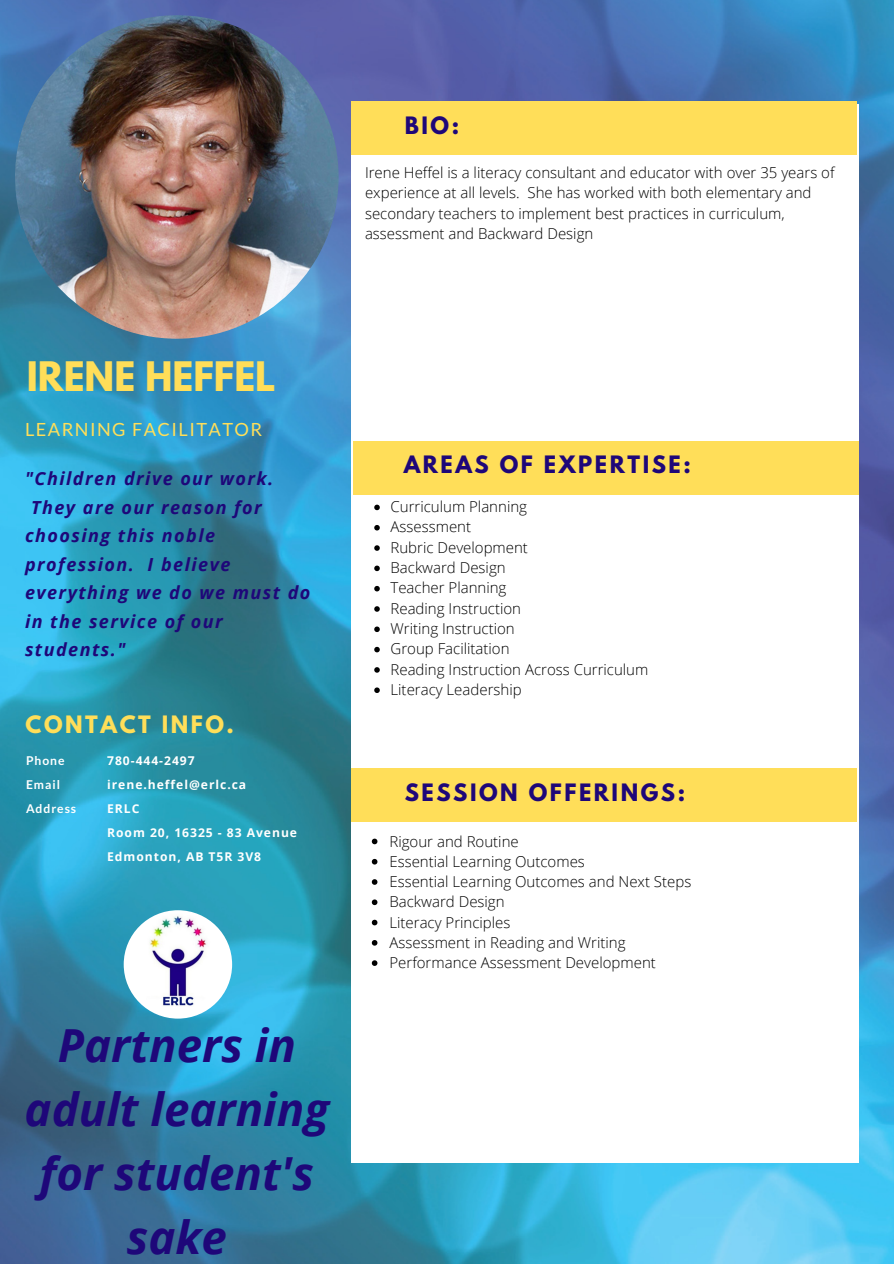
<style>
.page{position:relative;width:894px;height:1264px;background:#fff}
.page>*{position:absolute;margin:0;border:0;box-sizing:border-box;transform-origin:0 0}
.t1{font:italic 700 45.6px/63.8px "Open Sans";color:#1e0779;text-align:center}
.t2{font:700 36px "League Spartan";color:#ffde59}
.t3{font:700 21.15px "League Spartan";letter-spacing:.12em;color:#1e0779}
.t4{font:700 21.15px "League Spartan";letter-spacing:.12em;color:#ffde59}
.t5{font:18.15px "Lato";letter-spacing:.08em;color:#ffde59}
.t6{font:italic 700 18px "Open Sans";letter-spacing:.08em;color:#1e0779}
.t7{font:300 15px/20.2px "Open Sans";color:#000}
.t8{font:700 12.15px/24.2px "Open Sans";letter-spacing:.08em;color:#fff}
.t9{font:700 12.15px/24.2px "Lato";letter-spacing:.08em;color:#fff}
</style>
<div class="page">
<img style="left:0;top:0;width:893px;height:1263px">
<div style="left:351px;top:104px;width:507px;height:1058px;background:#fff"></div>
<div style="left:352px;top:441px;width:506px;height:53px;background:#ffde59"></div>
<div style="left:351px;top:101px;width:506px;height:53px;background:#ffde59"></div>
<div style="left:351px;top:768px;width:506px;height:53px;background:#ffde59"></div>
<img style="left:15px;top:15px;width:323px;height:324px;border-radius:50%">
<img style="left:124px;top:910px;width:108px;height:108px;border-radius:50%">
<svg style="left:372px;top:838px;width:5px;height:6px"></svg>
<svg style="left:372px;top:858px;width:5px;height:6px"></svg>
<svg style="left:372px;top:879px;width:5px;height:5px"></svg>
<svg style="left:372px;top:899px;width:5px;height:6px"></svg>
<svg style="left:372px;top:919px;width:5px;height:6px"></svg>
<svg style="left:372px;top:940px;width:5px;height:5px"></svg>
<svg style="left:372px;top:960px;width:5px;height:5px"></svg>
<svg style="left:374px;top:504px;width:5px;height:6px"></svg>
<svg style="left:374px;top:525px;width:5px;height:5px"></svg>
<svg style="left:374px;top:545px;width:5px;height:6px"></svg>
<svg style="left:374px;top:565px;width:5px;height:6px"></svg>
<svg style="left:374px;top:586px;width:5px;height:5px"></svg>
<svg style="left:374px;top:606px;width:5px;height:5px"></svg>
<svg style="left:374px;top:626px;width:5px;height:6px"></svg>
<svg style="left:374px;top:647px;width:5px;height:5px"></svg>
<svg style="left:374px;top:667px;width:5px;height:5px"></svg>
<svg style="left:374px;top:687px;width:5px;height:6px"></svg>
<h3 class="t3" style="left:404px;top:115px;width:56px">BIO:</h3>
<p class="t7" style="left:365px;top:162px;width:471px">Irene Heffel is a literacy consultant and educator with over 35 years of experience at all levels. She has worked with both elementary and secondary teachers to implement best practices in curriculum, assessment and Backward Design</p>
<h2 class="t2" style="left:27px;top:358px;width:250px">IRENE HEFFEL</h2>
<p class="t5" style="left:25px;top:418px;width:239px">LEARNING FACILITATOR</p>
<p class="t6" style="left:25px;top:466px;width:250px">"Children drive our work.</p>
<p class="t6" style="left:31px;top:494px;width:232px">They are our reason for</p>
<p class="t6" style="left:25px;top:523px;width:192px">choosing this noble</p>
<p class="t6" style="left:25px;top:551px;width:207px">profession. I believe</p>
<p class="t6" style="left:25px;top:579px;width:287px">everything we do we must do</p>
<p class="t6" style="left:25px;top:608px;width:199px">in the service of our</p>
<p class="t6" style="left:25px;top:636px;width:102px">students."</p>
<h3 class="t4" style="left:26px;top:714px;width:210px">CONTACT INFO.</h3>
<p class="t9" style="left:26px;top:748px;width:52px">Phone<br>Email<br>Address</p>
<p class="t8" style="left:107px;top:748px;width:191px">780-444-2497 irene.heffel@erlc.ca<br>ERLC<br>Room 20, 16325 - 83 Avenue<br>Edmonton, AB T5R 3V8</p>
<h1 class="t1" style="left:25px;top:1012px;width:306px">Partners in adult learning for student's sake</h1>
<h3 class="t3" style="left:403px;top:454px;width:288px">AREAS OF EXPERTISE:</h3>
<p class="t7" style="left:390px;top:496px;width:259px">Curriculum Planning<br>Assessment<br>Rubric Development<br>Backward Design<br>Teacher Planning<br>Reading Instruction<br>Writing Instruction<br>Group Facilitation<br>Reading Instruction Across Curriculum<br>Literacy Leadership</p>
<h3 class="t3" style="left:404px;top:782px;width:282px">SESSION OFFERINGS:</h3>
<p class="t7" style="left:389px;top:830px;width:303px">Rigour and Routine<br>Essential Learning Outcomes<br>Essential Learning Outcomes and Next Steps<br>Backward Design<br>Literacy Principles<br>Assessment in Reading and Writing<br>Performance Assessment Development</p>
</div>
